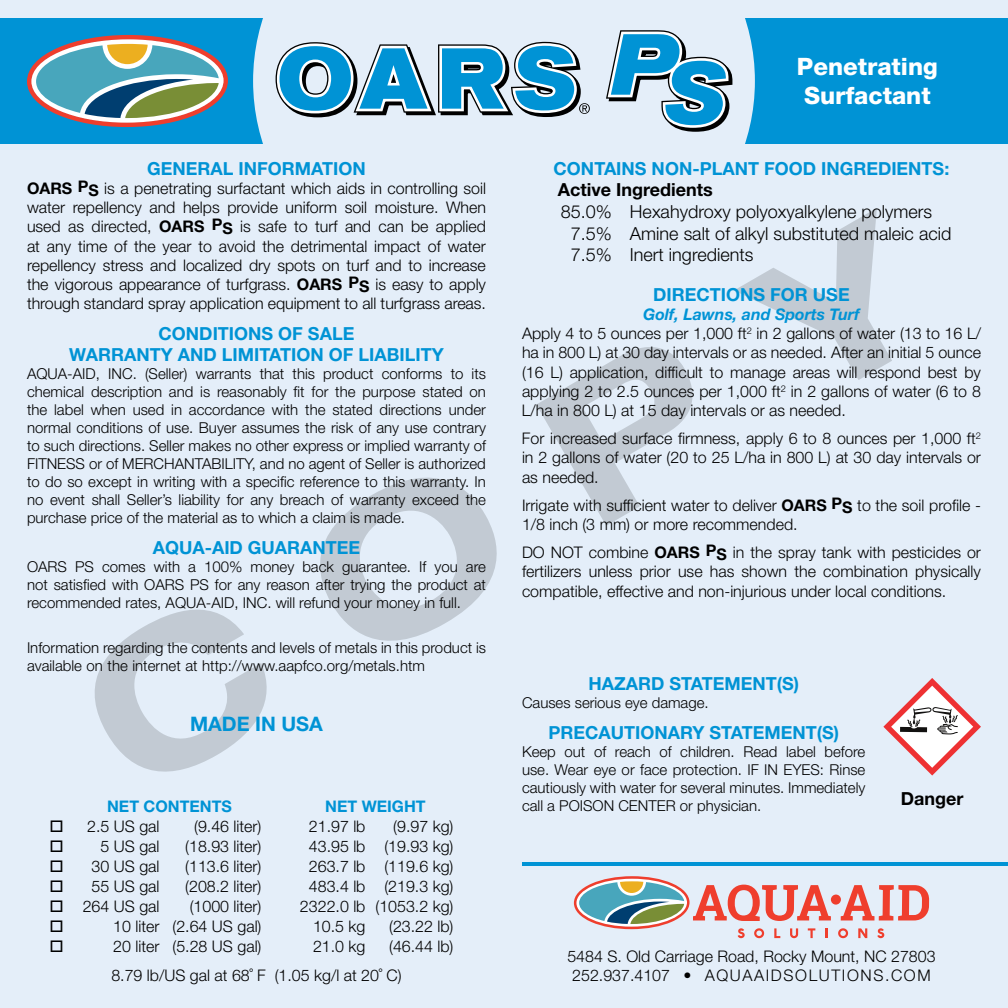
<style>
.page{position:relative;width:1008px;height:1008px;background:#e4eef9}
.page>*{position:absolute;margin:0;border:0;box-sizing:border-box;transform-origin:0 0}
.t1{font:700 expanded 196px "Helvetica Neue LT Std";color:#000}
.t2{font:800 24px/28.8px "Helvetica Neue LT Std";color:#fff}
.t3{font:700 20px "Helvetica Neue LT Std";color:#0093d5}
.t4{font:700 18px/21.6px "Helvetica Neue LT Std";color:#0093d5;text-align:center}
.t5{font:300 18px/21.6px "Helvetica Neue LT Std";color:#000}
.t6{font:700 18px "Helvetica Neue LT Std";color:#000}
.t7{font:300 16px/19.2px "Helvetica Neue LT Std";color:#000}
.t8{font:700 16px "Helvetica Neue LT Std";color:#0093d5}
.t9{font:300 15px/18px "Helvetica Neue LT Std";color:#000;text-align:justify}
.s1{font-weight:700}
.s2{font-weight:700;font-style:italic;color:#0093d5}
</style>
<div class="page">
<div style="left:0;top:18px;width:1008px;height:126px;background:#0093d5"></div>
<div style="left:253px;top:18px;width:502px;height:126px;background:#e4eef9"></div>
<svg style="left:883px;top:678px;width:98px;height:98px"></svg>
<svg style="left:276px;top:35px;width:314px;height:88px"></svg>
<svg style="left:601px;top:30px;width:131px;height:102px"></svg>
<svg style="left:27px;top:35px;width:201px;height:92px"></svg>
<hr style="left:522px;top:862px;width:486px;height:4px;background:#0093d5">
<svg style="left:841px;top:885px;width:88px;height:35px"></svg>
<div style="left:831px;top:895px;width:10px;height:10px;background:#ef3e2d;border-radius:50%"></div>
<svg style="left:574px;top:876px;width:257px;height:62px"></svg>
<svg style="left:838px;top:928px;width:10px;height:10px"></svg>
<svg style="left:858px;top:928px;width:9px;height:10px"></svg>
<svg style="left:877px;top:928px;width:7px;height:10px"></svg>
<h2 class="t2" style="left:797px;top:52px;width:142px">Penetrating<br>Surfactant</h2>
<p class="t4" style="left:147px;top:157px;width:220px">GENERAL INFORMATION</p>
<p class="t7" style="left:27px;top:178px;width:461px;text-align:justify"><span class="s1">OARS PS</span> is a penetrating surfactant which aids in controlling soil water repellency and helps provide uniform soil moisture. When used as directed, <span class="s1">OARS PS</span> is safe to turf and can be applied at any time of the year to avoid the detrimental impact of water repellency stress and localized dry spots on turf and to increase the vigorous appearance of turfgrass. <span class="s1">OARS PS</span> is easy to apply through standard spray application equipment to all turfgrass areas.</p>
<p class="t4" style="left:69px;top:322px;width:376px">CONDITIONS OF SALE<br>WARRANTY AND LIMITATION OF LIABILITY</p>
<p class="t9" style="left:27px;top:365px;width:461px">AQUA-AID, INC. (Seller) warrants that this product conforms to its chemical description and is reasonably fit for the purpose stated on the label when used in accordance with the stated directions under normal conditions of use. Buyer assumes the risk of any use contrary to such directions. Seller makes no other express or implied warranty of FITNESS or of MERCHANTABILITY, and no agent of Seller is authorized to do so except in writing with a specific reference to this warranty. In no event shall Seller’s liability for any breach of warranty exceed the purchase price of the material as to which a claim is made.</p>
<p class="t4" style="left:153px;top:536px;width:209px">AQUA-AID GUARANTEE</p>
<p class="t9" style="left:27px;top:557px;width:461px">OARS PS comes with a 100% money back guarantee. If you are not satisfied with OARS PS for any reason after trying the product at recommended rates, AQUA-AID, INC. will refund your money in full.</p>
<p class="t9" style="left:27px;top:638px;width:461px">Information regarding the contents and levels of metals in this product is available on the internet at http://www.aapfco.org/metals.htm</p>
<p class="t4" style="left:554px;top:157px;width:397px">CONTAINS NON-PLANT FOOD INGREDIENTS:</p>
<p class="t6" style="left:558px;top:179px;width:156px">Active Ingredients</p>
<p class="t5" style="left:571px;top:200px;width:382px;text-indent:-10px">85.0% Hexahydroxy polyoxyalkylene polymers<br>7.5% Amine salt of alkyl substituted maleic acid<br>7.5% Inert ingredients</p>
<p class="t4" style="left:653px;top:283px;width:198px">DIRECTIONS FOR USE</p>
<p class="t7" style="left:522px;top:304px;width:461px;text-indent:121px"><span class="s2">Golf, Lawns, and Sports Turf<br></span>Apply 4 to 5 ounces per 1,000 ft<sup>2</sup> in 2 gallons of water (13 to 16 L/ ha in 800 L) at 30 day intervals or as needed. After an initial 5 ounce (16 L) application, difficult to manage areas will respond best by applying 2 to 2.5 ounces per 1,000 ft<sup>2</sup> in 2 gallons of water (6 to 8<br>L/ha in 800 L) at 15 day intervals or as needed.</p>
<p class="t7" style="left:522px;top:429px;width:461px;text-align:justify">For increased surface firmness, apply 6 to 8 ounces per 1,000 ft<sup>2 </sup>in 2 gallons of water (20 to 25 L/ha in 800 L) at 30 day intervals or as needed.</p>
<p class="t7" style="left:522px;top:495px;width:461px">Irrigate with sufficient water to deliver <span class="s1">OARS PS</span> to the soil profile -<br>1/8 inch (3 mm) or more recommended.</p>
<p class="t7" style="left:522px;top:543px;width:461px;text-align:justify">DO NOT combine <span class="s1">OARS PS</span> in the spray tank with pesticides or fertilizers unless prior use has shown the combination physically compatible, effective and non-injurious under local conditions.</p>
<h1 class="t1" style="left:39px;top:631px;width:934px;rotate:-30deg">COPY</h1>
<p class="t4" style="left:588px;top:673px;width:212px">HAZARD STATEMENT(S)</p>
<p class="t9" style="left:522px;top:694px;width:188px">Causes serious eye damage.</p>
<p class="t4" style="left:548px;top:721px;width:292px">PRECAUTIONARY STATEMENT(S)</p>
<p class="t9" style="left:522px;top:742px;width:345px">Keep out of reach of children. Read label before use. Wear eye or face protection. IF IN EYES: Rinse cautiously with water for several minutes. Immediately call a POISON CENTER or physician.</p>
<p class="t3" style="left:190px;top:712px;width:134px">MADE IN USA</p>
<p class="t6" style="left:901px;top:787px;width:64px">Danger</p>
<p class="t8" style="left:107px;top:796px;width:126px">NET CONTENTS</p>
<p class="t8" style="left:325px;top:796px;width:102px">NET WEIGHT</p>
<p class="t7" style="left:50px;top:816px;width:111px">□ 2.5 US gal</p>
<p class="t7" style="left:194px;top:816px;width:69px">(9.46 liter)</p>
<p class="t7" style="left:309px;top:816px;width:58px">21.97 lb</p>
<p class="t7" style="left:393px;top:816px;width:62px">(9.97 kg)</p>
<p class="t7" style="left:50px;top:836px;width:111px">□ 5 US gal</p>
<p class="t7" style="left:185px;top:836px;width:78px">(18.93 liter)</p>
<p class="t7" style="left:309px;top:836px;width:146px">43.95 lb (19.93 kg)</p>
<p class="t7" style="left:50px;top:856px;width:111px">□ 30 US gal</p>
<p class="t7" style="left:185px;top:856px;width:78px">(113.6 liter)</p>
<p class="t7" style="left:309px;top:856px;width:146px">263.7 lb (119.6 kg)</p>
<p class="t7" style="left:50px;top:876px;width:111px">□ 55 US gal</p>
<p class="t7" style="left:185px;top:876px;width:78px">(208.2 liter)</p>
<p class="t7" style="left:309px;top:876px;width:146px">483.4 lb (219.3 kg)</p>
<p class="t7" style="left:50px;top:896px;width:111px">□ 264 US gal</p>
<p class="t7" style="left:190px;top:896px;width:73px">(1000 liter)</p>
<p class="t7" style="left:300px;top:896px;width:155px">2322.0 lb (1053.2 kg)</p>
<p class="t7" style="left:113px;top:916px;width:150px">10 liter (2.64 US gal)</p>
<p class="t7" style="left:313px;top:916px;width:54px">10.5 kg</p>
<p class="t7" style="left:389px;top:916px;width:66px">(23.22 lb)</p>
<p class="t7" style="left:113px;top:936px;width:150px">20 liter (5.28 US gal)</p>
<p class="t7" style="left:313px;top:936px;width:54px">21.0 kg</p>
<p class="t7" style="left:111px;top:931px;width:344px;line-height:29px;text-indent:278px">(46.44 lb)<br>8.79 lb/US gal at 68˚ F (1.05 kg/l at 20˚ C)</p>
<p class="t7" style="left:567px;top:946px;width:370px;text-align:center">5484 S. Old Carriage Road, Rocky Mount, NC 27803<br>252.937.4107 • AQUAAIDSOLUTIONS.COM</p>
</div>
